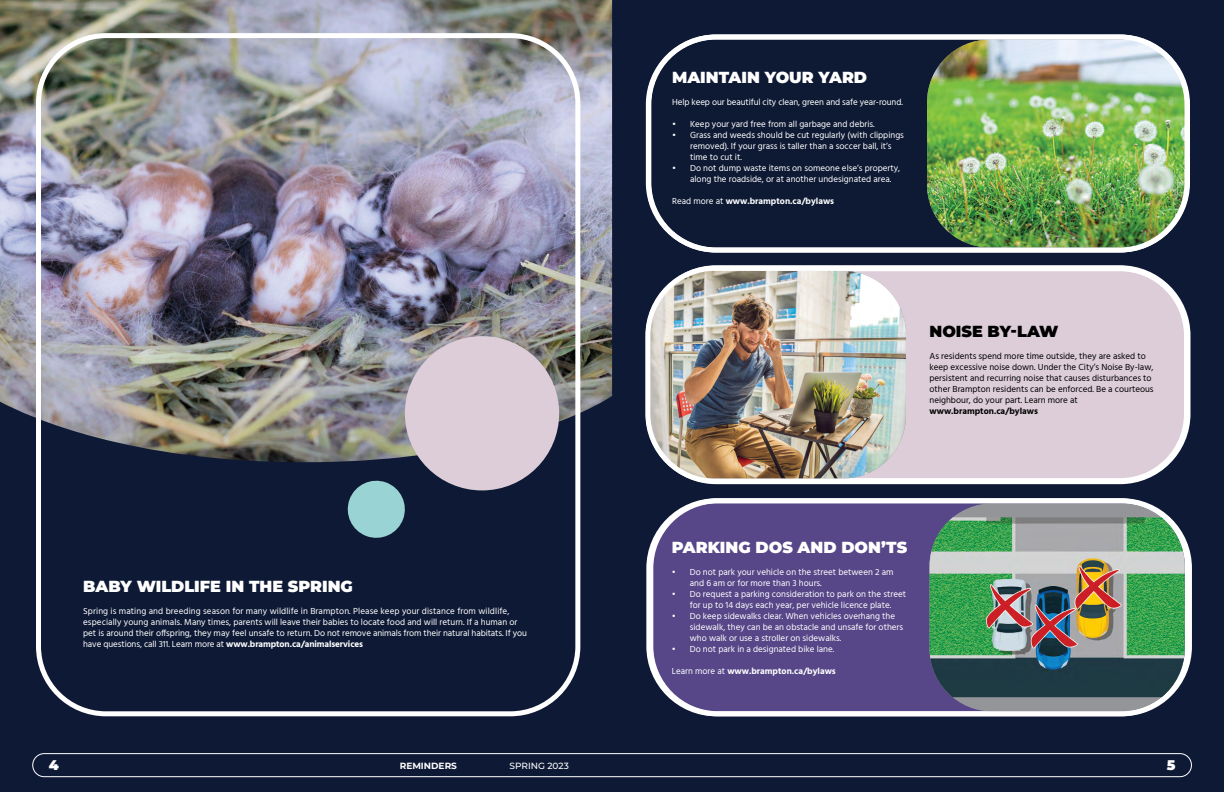
<style>
.page{position:relative;width:1224px;height:792px;background:#fff}
.page>*{position:absolute;margin:0;border:0;box-sizing:border-box;transform-origin:0 0}
.Sub_Heading_White{font:900 16px "Montserrat";color:#fff}
.Sub_Heading_Black{font:900 16px "Montserrat";color:#000}
.t1{font:900 14px "Montserrat";color:#fff}
.Bodycopy_White{font:9px/11px "Hind";color:#fff}
.BodyCopy{font:9px/11px "Hind";color:#000}
.Bodycopy_White-2{font:700 9px "Hind";color:#fff}
.BodyCopy-2{font:700 9px "Hind";color:#000}
.t2{font:500 9px "Montserrat";color:#fff}
.t3{font:700 9px "Montserrat";color:#fff}
.s1{font-weight:700}
.s2{font-weight:400}
</style>
<div class="page">
<div style="left:0;top:0;width:1224px;height:739px;background:#0e1a35"></div>
<div style="left:0;top:739px;width:1224px;height:53px;background:#0e1a35"></div>
<div style="left:32px;top:753px;width:1160px;height:24px;border:1px solid #fff;border-radius:12px"></div>
<div style="left:649px;top:501px;width:539px;height:213px;background:#574788;border-radius:68px"></div>
<div style="left:930px;top:503px;width:255px;height:209px;background:#939598;border-radius:63px"></div>
<img style="left:930px;top:517px;width:255px;height:180px">
<div style="left:648px;top:498px;width:544px;height:218px;border:5px solid #fff;border-radius:68px"></div>
<div style="left:649px;top:268px;width:539px;height:213px;background:#dccdd9;border-radius:68px"></div>
<img style="left:651px;top:272px;width:255px;height:206px">
<div style="left:645px;top:266px;width:544px;height:218px;border:5px solid #fff;border-radius:68px"></div>
<img style="left:927px;top:40px;width:257px;height:207px">
<div style="left:646px;top:34px;width:544px;height:219px;border:5px solid #fff;border-radius:68px"></div>
<img style="left:0;top:0;width:612px;height:462px">
<div style="left:36px;top:33px;width:544px;height:683px;border:5px solid #fff;border-radius:68px"></div>
<svg style="left:347px;top:480px;width:58px;height:58px"></svg>
<div style="left:405px;top:336px;width:154px;height:154px;background:#dccdd9;border-radius:50%"></div>
<h4 class="Sub_Heading_White" style="left:83px;top:575px;width:271px">BABY WILDLIFE IN THE SPRING</h4>
<p class="Bodycopy_White" style="left:83px;top:606px;width:445px">Spring is mating and breeding season for many wildlife in Brampton. Please keep your distance from wildlife, especially young animals. Many times, parents will leave their babies to locate food and will return. If a human or pet is around their offspring, they may feel unsafe to return. Do not remove animals from their natural habitats. If you have questions, call 311. Learn more at <span class="s1">www.brampton.ca/animalservices</span></p>
<h2 class="t1" style="left:49px;top:754px;width:11px">4</h2>
<p class="t3" style="left:400px;top:759px;width:59px">REMINDERS</p>
<p class="t2" style="left:509px;top:760px;width:61px">SPRING 2023</p>
<h4 class="Sub_Heading_White" style="left:672px;top:66px;width:197px">MAINTAIN YOUR YARD</h4>
<p class="Bodycopy_White" style="left:672px;top:97px;width:232px">Help keep our beautiful city clean, green and safe year-round.</p>
<p class="Bodycopy_White" style="left:672px;top:119px;width:204px">• Keep your yard free from all garbage and debris.</p>
<p class="Bodycopy_White" style="left:690px;top:130px;width:215px;text-indent:-18px">• Grass and weeds should be cut regularly (with clippings removed). If your grass is taller than a soccer ball, it’s time to cut it.</p>
<p class="Bodycopy_White" style="left:690px;top:163px;width:212px;text-indent:-18px">• Do not dump waste items on someone else’s property, along the roadside, or at another undesignated area.</p>
<p class="Bodycopy_White-2" style="left:672px;top:196px;width:164px"><span class="s2">Read more at</span> www.brampton.ca/bylaws</p>
<h5 class="Sub_Heading_Black" style="left:930px;top:320px;width:131px">NOISE BY-LAW</h5>
<p class="BodyCopy" style="left:930px;top:351px;width:226px">As residents spend more time outside, they are asked to keep excessive noise down. Under the City’s Noise By-law, persistent and recurring noise that causes disturbances to other Brampton residents can be enforced. Be a courteous neighbour, do your part. Learn more at</p>
<p class="BodyCopy-2" style="left:930px;top:406px;width:110px">www.brampton.ca/bylaws</p>
<h4 class="Sub_Heading_White" style="left:672px;top:535px;width:237px">PARKING DOS AND DON’TS</h4>
<p class="Bodycopy_White" style="left:690px;top:567px;width:205px;text-indent:-18px">• Do not park your vehicle on the street between 2 am and 6 am or for more than 3 hours.</p>
<p class="Bodycopy_White" style="left:672px;top:589px;width:236px;text-align:center">• Do request a parking consideration to park on the street for up to 14 days each year, per vehicle licence plate.</p>
<p class="Bodycopy_White" style="left:690px;top:611px;width:215px;text-indent:-18px">• Do keep sidewalks clear. When vehicles overhang the sidewalk, they can be an obstacle and unsafe for others who walk or use a stroller on sidewalks.</p>
<p class="Bodycopy_White" style="left:672px;top:644px;width:164px">• Do not park in a designated bike lane.</p>
<p class="Bodycopy_White-2" style="left:672px;top:666px;width:166px"><span class="s2">Learn more at</span> www.brampton.ca/bylaws</p>
<h2 class="t1" style="left:1167px;top:754px;width:10px">5</h2>
</div>
